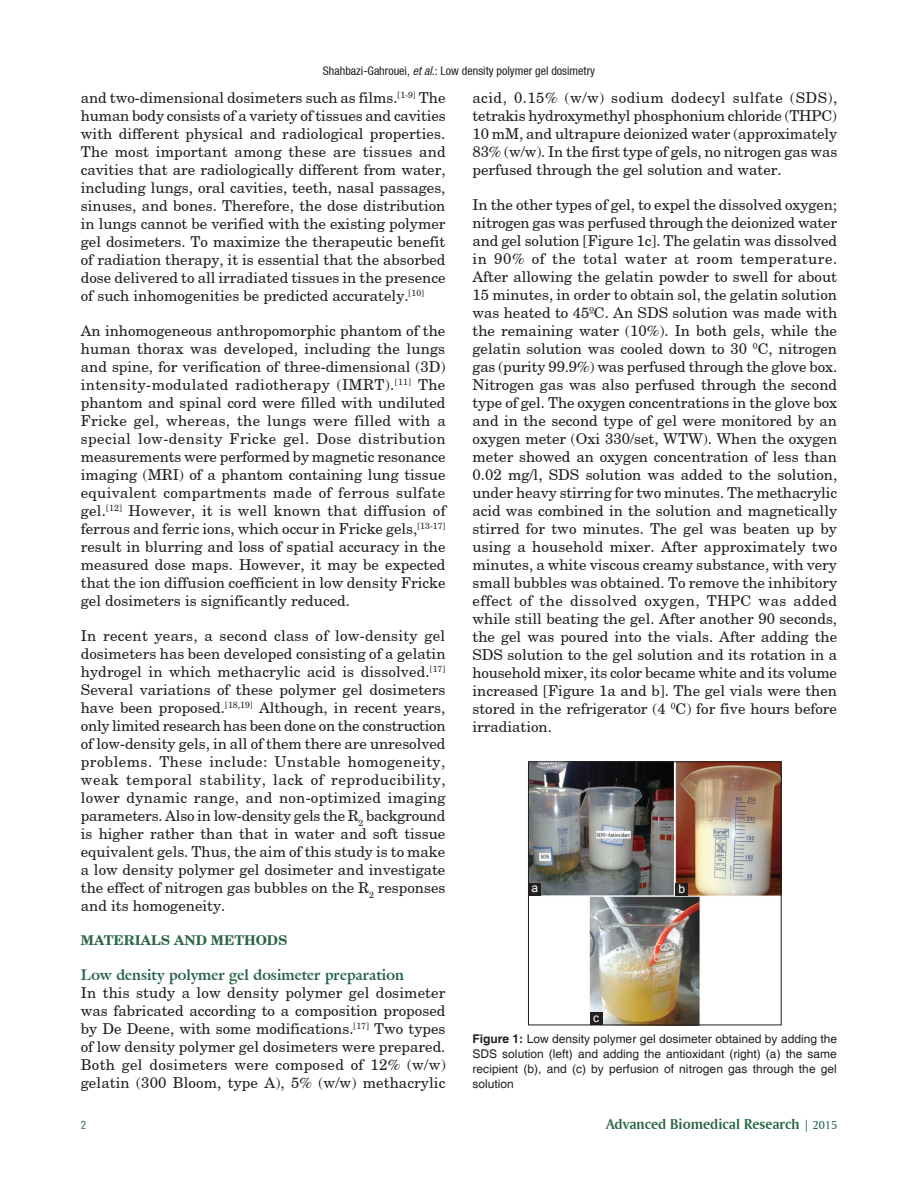
<style>
.page{position:relative;width:918px;height:1188px;background:#fff}
.page>*{position:absolute;margin:0;border:0;box-sizing:border-box;transform-origin:0 0}
.TX{font:15px/18px "New Century Schoolbook";color:#231f20;text-align:justify}
.t1{font:700 15px "Galliard IT Cby BT";color:#286446}
.RF{font:15px "Amerigo BT Bold A";color:#286446}
.t2{font:700 13.5px "Century Schoolbook BT";color:#286446}
.FGC{font:12px/15px "Helvetica";letter-spacing:.005em;color:#231f20;text-align:justify}
.t3{font:12px "Heavenetica Cond 5 SH";color:#231f20}
.LABEL{font:12px "Arial";color:#fff}
.RF-2{font:12px "Bell Centennial BT Address";color:#286446}
.s1{font-family:"Heavenetica Cond 5 Obl SH"}
.s2{font-weight:700}
.s3{font-family:"Amerigo BT Roman A";font-size:12px}
</style>
<div class="page">
<img style="left:530px;top:764px;width:249px;height:259px">
<div style="left:528px;top:762px;width:253px;height:263px;border:1px solid #231f20"></div>
<div style="left:590px;top:1012px;width:13px;height:13px;background:#231f20"></div>
<div style="left:676px;top:883px;width:12px;height:13px;background:#231f20"></div>
<div style="left:528px;top:883px;width:13px;height:13px;background:#231f20"></div>
<p class="t3" style="left:323px;top:63px;width:274px">Shahbazi-Gahrouei, <span class="s1">et al</span>.: Low density polymer gel dosimetry</p>
<p class="TX" style="left:81px;top:88px;width:366px">and two‑dimensional dosimeters such as films.<sup>[1‑9]</sup> The human body consists of a variety of tissues and cavities with different physical and radiological properties.<br>The most important among these are tissues and cavities that are radiologically different from water, including lungs, oral cavities, teeth, nasal passages, sinuses, and bones. Therefore, the dose distribution in lungs cannot be verified with the existing polymer gel dosimeters. To maximize the therapeutic benefit of radiation therapy, it is essential that the absorbed dose delivered to all irradiated tissues in the presence of such inhomogenities be predicted accurately.<sup>[10]</sup></p>
<p class="TX" style="left:81px;top:321px;width:366px">An inhomogeneous anthropomorphic phantom of the human thorax was developed, including the lungs and spine, for verification of three‑dimensional (3D) intensity‑modulated radiotherapy (IMRT).<sup>[11]</sup> The phantom and spinal cord were filled with undiluted Fricke gel, whereas, the lungs were filled with a special low‑density Fricke gel. Dose distribution measurements were performed by magnetic resonance imaging (MRI) of a phantom containing lung tissue equivalent compartments made of ferrous sulfate gel.<sup>[12]</sup> However, it is well known that diffusion of ferrous and ferric ions, which occur in Fricke gels,<sup>[13‑17] </sup>result in blurring and loss of spatial accuracy in the measured dose maps. However, it may be expected that the ion diffusion coefficient in low density Fricke gel dosimeters is significantly reduced.</p>
<p class="TX" style="left:81px;top:627px;width:366px">In recent years, a second class of low‑density gel dosimeters has been developed consisting of a gelatin hydrogel in which methacrylic acid is dissolved.<sup>[17] </sup>Several variations of these polymer gel dosimeters have been proposed.<sup>[18,19]</sup> Although, in recent years, only limited research has been done on the construction of low‑density gels, in all of them there are unresolved problems. These include: Unstable homogeneity, weak temporal stability, lack of reproducibility, lower dynamic range, and non‑optimized imaging parameters. Also in low‑density gels the R<sub>2</sub> background is higher rather than that in water and soft tissue equivalent gels. Thus, the aim of this study is to make a low density polymer gel dosimeter and investigate the effect of nitrogen gas bubbles on the R<sub>2</sub> responses and its homogeneity.</p>
<h1 class="t2" style="left:81px;top:932px;width:208px">MATERIALS AND METHODS</h1>
<h2 class="t1" style="left:81px;top:965px;width:325px">Low density polymer gel dosimeter preparation</h2>
<p class="TX" style="left:81px;top:983px;width:366px">In this study a low density polymer gel dosimeter was fabricated according to a composition proposed by De Deene, with some modifications.<sup>[17]</sup> Two types of low density polymer gel dosimeters were prepared.<br>Both gel dosimeters were composed of 12% (w/w) gelatin (300 Bloom, type A), 5% (w/w) methacrylic</p>
<p class="TX" style="left:472px;top:88px;width:366px">acid, 0.15% (w/w) sodium dodecyl sulfate (SDS), tetrakis hydroxymethyl phosphonium chloride (THPC)<br>10 mM, and ultrapure deionized water (approximately 83% (w/w). In the first type of gels, no nitrogen gas was perfused through the gel solution and water.</p>
<p class="TX" style="left:472px;top:195px;width:366px">In the other types of gel, to expel the dissolved oxygen; nitrogen gas was perfused through the deionized water and gel solution [Figure 1c]. The gelatin was dissolved in 90% of the total water at room temperature.<br>After allowing the gelatin powder to swell for about 15 minutes, in order to obtain sol, the gelatin solution was heated to 45ºC. An SDS solution was made with the remaining water (10%). In both gels, while the gelatin solution was cooled down to 30 <sup>0</sup>C, nitrogen gas (purity 99.9%) was perfused through the glove box.<br>Nitrogen gas was also perfused through the second type of gel. The oxygen concentrations in the glove box and in the second type of gel were monitored by an oxygen meter (Oxi 330/set, WTW). When the oxygen meter showed an oxygen concentration of less than 0.02 mg/l, SDS solution was added to the solution, under heavy stirring for two minutes. The methacrylic acid was combined in the solution and magnetically stirred for two minutes. The gel was beaten up by using a household mixer. After approximately two minutes, a white viscous creamy substance, with very small bubbles was obtained. To remove the inhibitory effect of the dissolved oxygen, THPC was added while still beating the gel. After another 90 seconds, the gel was poured into the vials. After adding the SDS solution to the gel solution and its rotation in a household mixer, its color became white and its volume increased [Figure 1a and b]. The gel vials were then stored in the refrigerator (4 <sup>0</sup>C) for five hours before irradiation.</p>
<p class="LABEL" style="left:531px;top:880px;width:8px">a</p>
<p class="LABEL" style="left:679px;top:881px;width:8px">b</p>
<p class="LABEL" style="left:593px;top:1010px;width:7px">c</p>
<p class="FGC" style="left:472px;top:1032px;width:366px"><span class="s2">Figure 1:</span> Low density polymer gel dosimeter obtained by adding the SDS solution (left) and adding the antioxidant (right) (a) the same recipient (b), and (c) by perfusion of nitrogen gas through the gel solution</p>
<p class="RF-2" style="left:81px;top:1118px;width:7px">2</p>
<p class="RF" style="left:606px;top:1115px;width:233px">Advanced Biomedical Research <span class="s3">| 2015</span></p>
</div>
